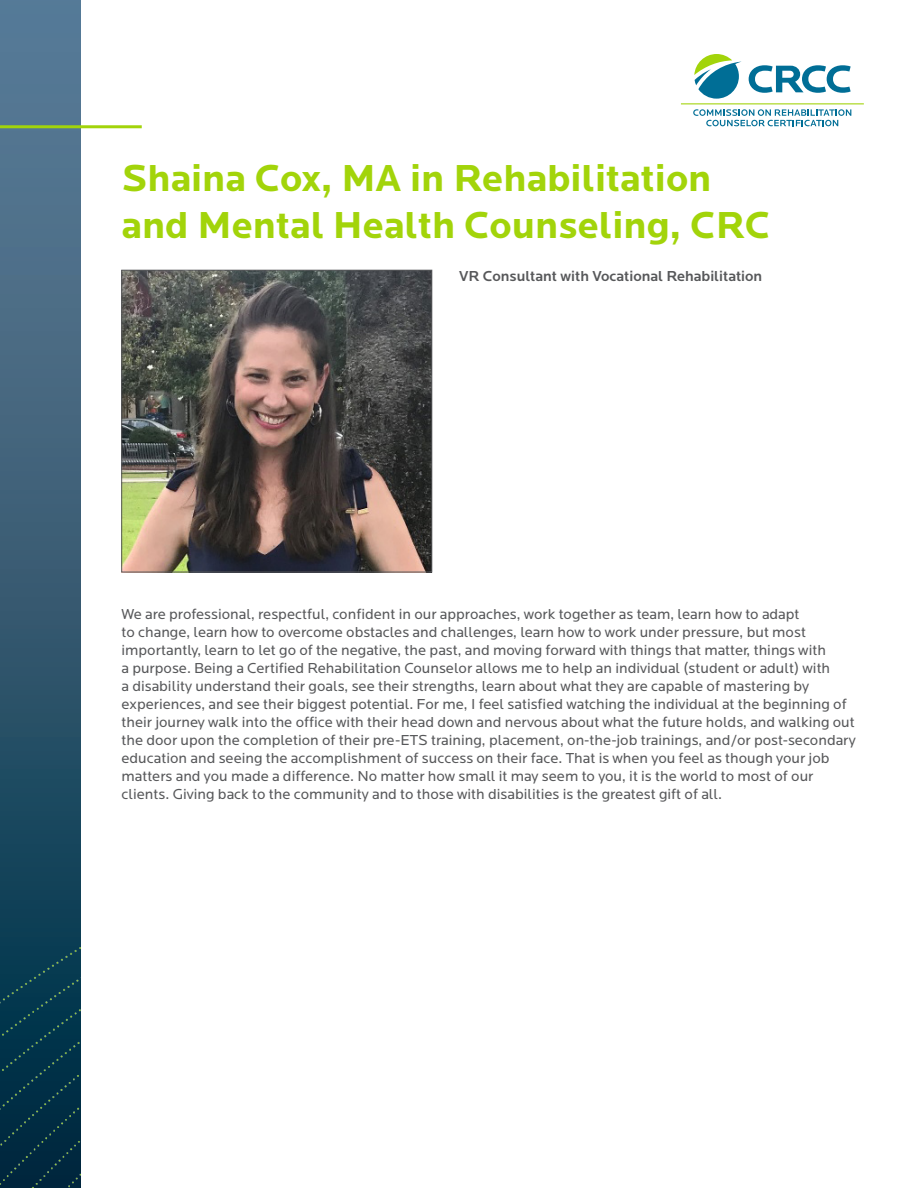
<style>
.page{position:relative;width:918px;height:1188px;background:#fff}
.page>*{position:absolute;margin:0;border:0;box-sizing:border-box;transform-origin:0 0}
.t1{font:700 39px/46.8px "Locator";color:#a2d40a}
.body_copy{font:15px/18px "Locator";color:#57585a}
.t2{font:500 15px "Locator";color:#57585a}
</style>
<div class="page">
<svg style="left:0;top:0;width:81px;height:667px;background:#486a83"></svg>
<img style="left:0;top:667px;width:81px;height:521px">
<hr style="left:0;top:125px;width:142px;height:3px;background:#a2d40a">
<svg style="left:694px;top:54px;width:47px;height:45px"></svg>
<svg style="left:749px;top:65px;width:102px;height:28px"></svg>
<svg style="left:693px;top:109px;width:158px;height:17px"></svg>
<hr style="left:681px;top:103px;width:183px;height:1px;background:#a2d40a">
<img style="left:124px;top:272px;width:306px;height:298px">
<div style="left:122px;top:270px;width:310px;height:302px;border:1px solid #57585a"></div>
<p class="t1" style="left:122px;top:156px;width:651px">Shaina Cox, MA in Rehabilitation and Mental Health Counseling, CRC</p>
<p class="t2" style="left:459px;top:268px;width:305px">VR Consultant with Vocational Rehabilitation</p>
<p class="body_copy" style="left:122px;top:605px;width:736px">We are professional, respectful, confident in our approaches, work together as team, learn how to adapt<br>to change, learn how to overcome obstacles and challenges, learn how to work under pressure, but most importantly, learn to let go of the negative, the past, and moving forward with things that matter, things with<br>a purpose. Being a Certified Rehabilitation Counselor allows me to help an individual (student or adult) with<br>a disability understand their goals, see their strengths, learn about what they are capable of mastering by experiences, and see their biggest potential. For me, I feel satisfied watching the individual at the beginning of their journey walk into the office with their head down and nervous about what the future holds, and walking out the door upon the completion of their pre-ETS training, placement, on-the-job trainings, and/or post-secondary education and seeing the accomplishment of success on their face. That is when you feel as though your job matters and you made a difference. No matter how small it may seem to you, it is the world to most of our clients. Giving back to the community and to those with disabilities is the greatest gift of all.</p>
</div>
